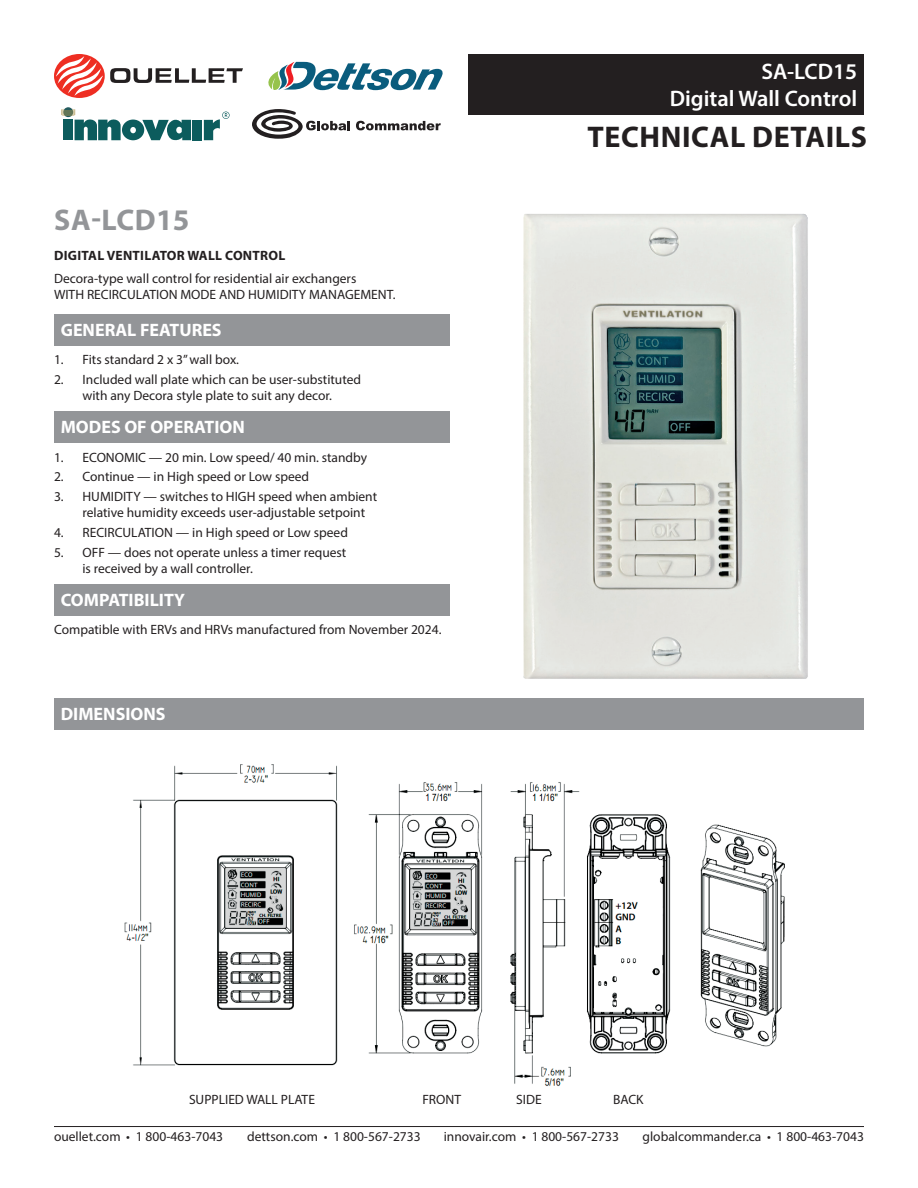
<style>
.page{position:relative;width:918px;height:1188px;background:#fff}
.page>*{position:absolute;margin:0;border:0;box-sizing:border-box;transform-origin:0 0}
.t1{font:700 30px "Myriad Pro";letter-spacing:.02em;color:#231f20}
.t2{font:700 30px "Myriad Pro";letter-spacing:.01em;color:#939598}
.t3{font:600 22.5px/27px "Myriad Pro";color:#fff;text-align:right}
.t4{font:700 18px "Myriad Pro";color:#fff}
.t5{font:13.5px/16.2px "Myriad Pro";color:#231f20}
.t6{font:700 13.5px "Myriad Pro";letter-spacing:.02em;color:#231f20}
</style>
<div class="page">
<div style="left:468px;top:54px;width:396px;height:60px;background:#231f20"></div>
<svg style="left:110px;top:68px;width:133px;height:15px"></svg>
<svg style="left:54px;top:54px;width:51px;height:44px"></svg>
<svg style="left:56px;top:56px;width:47px;height:40px"></svg>
<svg style="left:268px;top:62px;width:175px;height:28px"></svg>
<hr style="left:54px;top:1126px;width:810px;height:1px;background:#231f20">
<img style="left:124px;top:764px;width:661px;height:322px">
<img style="left:523px;top:214px;width:285px;height:465px">
<div style="left:193px;top:120px;width:9px;height:20px;background:#0c5c5d"></div>
<svg style="left:204px;top:112px;width:26px;height:28px"></svg>
<svg style="left:63px;top:107px;width:10px;height:10px"></svg>
<svg style="left:61px;top:109px;width:130px;height:32px"></svg>
<svg style="left:252px;top:109px;width:98px;height:30px"></svg>
<svg style="left:356px;top:121px;width:85px;height:9px"></svg>
<div style="left:54px;top:698px;width:810px;height:32px;background:#939598"></div>
<div style="left:54px;top:314px;width:396px;height:32px;background:#939598"></div>
<div style="left:54px;top:412px;width:396px;height:31px;background:#939598"></div>
<div style="left:54px;top:584px;width:396px;height:32px;background:#939598"></div>
<h2 class="t3" style="left:670px;top:57px;width:189px">SA-LCD15<br>Digital Wall Control</h2>
<h1 class="t2" style="left:54px;top:204px;width:137px">SA-LCD15</h1>
<p class="t6" style="left:54px;top:248px;width:233px">DIGITAL VENTILATOR WALL CONTROL</p>
<p class="t5" style="left:54px;top:270px;width:343px">Decora-type wall control for residential air exchangers<br>WITH RECIRCULATION MODE AND HUMIDITY MANAGEMENT.</p>
<h3 class="t4" style="left:61px;top:320px;width:162px">GENERAL FEATURES</h3>
<p class="t5" style="left:54px;top:351px;width:187px">1. Fits standard 2 x 3” wall box.</p>
<p class="t5" style="left:54px;top:371px;width:309px;text-align:center">2. Included wall plate which can be user-substituted with any Decora style plate to suit any decor.</p>
<h3 class="t4" style="left:61px;top:417px;width:186px">MODES OF OPERATION</h3>
<p class="t5" style="left:54px;top:449px;width:315px">1. ECONOMIC — 20 min. Low speed/ 40 min. standby</p>
<p class="t5" style="left:54px;top:468px;width:257px">2. Continue — in High speed or Low speed</p>
<p class="t5" style="left:82px;top:488px;width:296px;text-indent:-28px">3. HUMIDITY — switches to HIGH speed when ambient relative humidity exceeds user-adjustable setpoint</p>
<p class="t5" style="left:54px;top:524px;width:295px">4. RECIRCULATION — in High speed or Low speed</p>
<p class="t5" style="left:82px;top:544px;width:265px;text-indent:-28px">5. OFF — does not operate unless a timer request is received by a wall controller.</p>
<h3 class="t4" style="left:61px;top:590px;width:126px">COMPATIBILITY</h3>
<p class="t5" style="left:54px;top:622px;width:389px">Compatible with ERVs and HRVs manufactured from November 2024.</p>
<h3 class="t4" style="left:61px;top:704px;width:106px">DIMENSIONS</h3>
<h1 class="t1" style="left:587px;top:120px;width:281px">TECHNICAL DETAILS</h1>
<p class="t5" style="left:189px;top:1091px;width:128px">SUPPLIED WALL PLATE</p>
<p class="t5" style="left:422px;top:1091px;width:40px">FRONT</p>
<p class="t5" style="left:516px;top:1091px;width:27px">SIDE</p>
<p class="t5" style="left:613px;top:1091px;width:32px">BACK</p>
<p class="t5" style="left:54px;top:1128px;width:171px">ouellet.com • 1 800-463-7043</p>
<p class="t5" style="left:247px;top:1128px;width:175px">dettson.com • 1 800-567-2733</p>
<p class="t5" style="left:444px;top:1128px;width:177px">innovair.com • 1 800-567-2733</p>
<p class="t5" style="left:643px;top:1128px;width:223px">globalcommander.ca • 1 800-463-7043</p>
</div>
